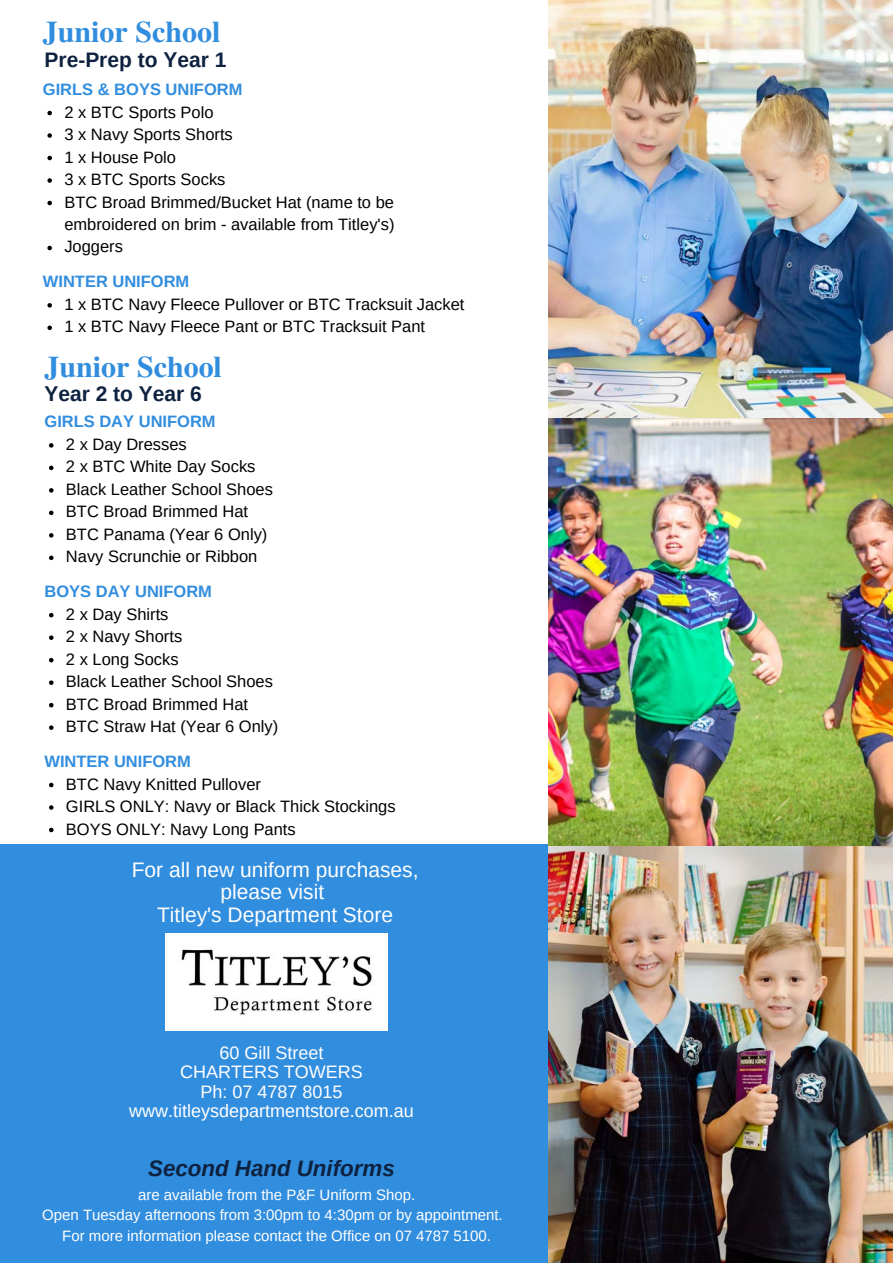
<style>
.page{position:relative;width:893px;height:1264px;background:#fff}
.page>*{position:absolute;margin:0;border:0;box-sizing:border-box;transform-origin:0 0}
.t1{font:700 30px "Te X Gyre Termes";color:#318dde}
.t2{font:italic 700 22.35px "Arimo";color:#0e2240}
.t3{font:21px/22.5px "Arimo";color:#fff;text-align:center}
.t4{font:700 21px "Arimo";color:#0e2240}
.t5{font:18px/19.5px "Arimo";color:#fff;text-align:center}
.t6{font:16.5px/22.5px "Arimo";color:#000}
.t7{font:700 16.5px "Arimo";color:#318dde}
.t8{font:15px/20.4px "Arimo";color:#fff;text-align:center}
</style>
<div class="page">
<div style="left:0;top:844px;width:560px;height:418px;background:#318dde"></div>
<img style="left:548px;top:0;width:344px;height:1262px">
<svg style="left:47px;top:111px;width:5px;height:4px"></svg>
<svg style="left:47px;top:133px;width:5px;height:5px"></svg>
<svg style="left:47px;top:156px;width:5px;height:4px"></svg>
<svg style="left:47px;top:178px;width:5px;height:5px"></svg>
<svg style="left:47px;top:201px;width:5px;height:4px"></svg>
<svg style="left:47px;top:246px;width:5px;height:4px"></svg>
<svg style="left:47px;top:303px;width:5px;height:4px"></svg>
<svg style="left:47px;top:325px;width:5px;height:5px"></svg>
<svg style="left:49px;top:443px;width:4px;height:4px"></svg>
<svg style="left:49px;top:465px;width:4px;height:5px"></svg>
<svg style="left:49px;top:488px;width:4px;height:4px"></svg>
<svg style="left:49px;top:510px;width:4px;height:5px"></svg>
<svg style="left:49px;top:533px;width:4px;height:4px"></svg>
<svg style="left:49px;top:555px;width:4px;height:5px"></svg>
<svg style="left:49px;top:613px;width:4px;height:4px"></svg>
<svg style="left:49px;top:635px;width:4px;height:5px"></svg>
<svg style="left:49px;top:658px;width:4px;height:4px"></svg>
<svg style="left:49px;top:680px;width:4px;height:5px"></svg>
<svg style="left:49px;top:703px;width:4px;height:4px"></svg>
<svg style="left:49px;top:725px;width:4px;height:5px"></svg>
<svg style="left:49px;top:782px;width:4px;height:5px"></svg>
<svg style="left:49px;top:805px;width:4px;height:4px"></svg>
<svg style="left:49px;top:827px;width:4px;height:5px"></svg>
<img style="left:166px;top:934px;width:221px;height:96px">
<h1 class="t1" style="left:43px;top:9px;width:179px">Junior School</h1>
<p class="t4" style="left:45px;top:48px;width:183px">Pre-Prep to Year 1</p>
<p class="t7" style="left:43px;top:80px;width:201px">GIRLS &amp; BOYS UNIFORM</p>
<p class="t6" style="left:64px;top:101px;width:331px">2 x BTC Sports Polo<br>3 x Navy Sports Shorts<br>1 x House Polo<br>3 x BTC Sports Socks<br>BTC Broad Brimmed/Bucket Hat (name to be embroidered on brim - available from Titley's)<br>Joggers</p>
<p class="t7" style="left:43px;top:272px;width:148px">WINTER UNIFORM</p>
<p class="t6" style="left:64px;top:293px;width:401px">1 x BTC Navy Fleece Pullover or BTC Tracksuit Jacket<br>1 x BTC Navy Fleece Pant or BTC Tracksuit Pant</p>
<h1 class="t1" style="left:45px;top:344px;width:179px">Junior School</h1>
<p class="t4" style="left:45px;top:382px;width:159px">Year 2 to Year 6</p>
<p class="t7" style="left:45px;top:412px;width:173px">GIRLS DAY UNIFORM</p>
<p class="t6" style="left:66px;top:433px;width:208px">2 x Day Dresses<br>2 x BTC White Day Socks<br>Black Leather School Shoes<br>BTC Broad Brimmed Hat<br>BTC Panama (Year 6 Only)<br>Navy Scrunchie or Ribbon</p>
<p class="t7" style="left:45px;top:582px;width:169px">BOYS DAY UNIFORM</p>
<p class="t6" style="left:66px;top:602px;width:214px">2 x Day Shirts<br>2 x Navy Shorts<br>2 x Long Socks<br>Black Leather School Shoes<br>BTC Broad Brimmed Hat<br>BTC Straw Hat (Year 6 Only)</p>
<p class="t7" style="left:45px;top:752px;width:148px">WINTER UNIFORM</p>
<p class="t6" style="left:66px;top:772px;width:331px">BTC Navy Knitted Pullover<br>GIRLS ONLY: Navy or Black Thick Stockings<br>BOYS ONLY: Navy Long Pants</p>
<p class="t3" style="left:132px;top:858px;width:288px">For all new uniform purchases, please visit<br>Titley's Department Store</p>
<p class="t5" style="left:129px;top:1042px;width:286px">60 Gill Street<br>CHARTERS TOWERS<br>Ph: 07 4787 8015 www.titleysdepartmentstore.com.au</p>
<h2 class="t2" style="left:148px;top:1155px;width:248px">Second Hand Uniforms</h2>
<p class="t8" style="left:42px;top:1184px;width:462px">are available from the P&amp;F Uniform Shop.<br>Open Tuesday afternoons from 3:00pm to 4:30pm or by appointment.<br>For more information please contact the Office on 07 4787 5100.</p>
</div>
